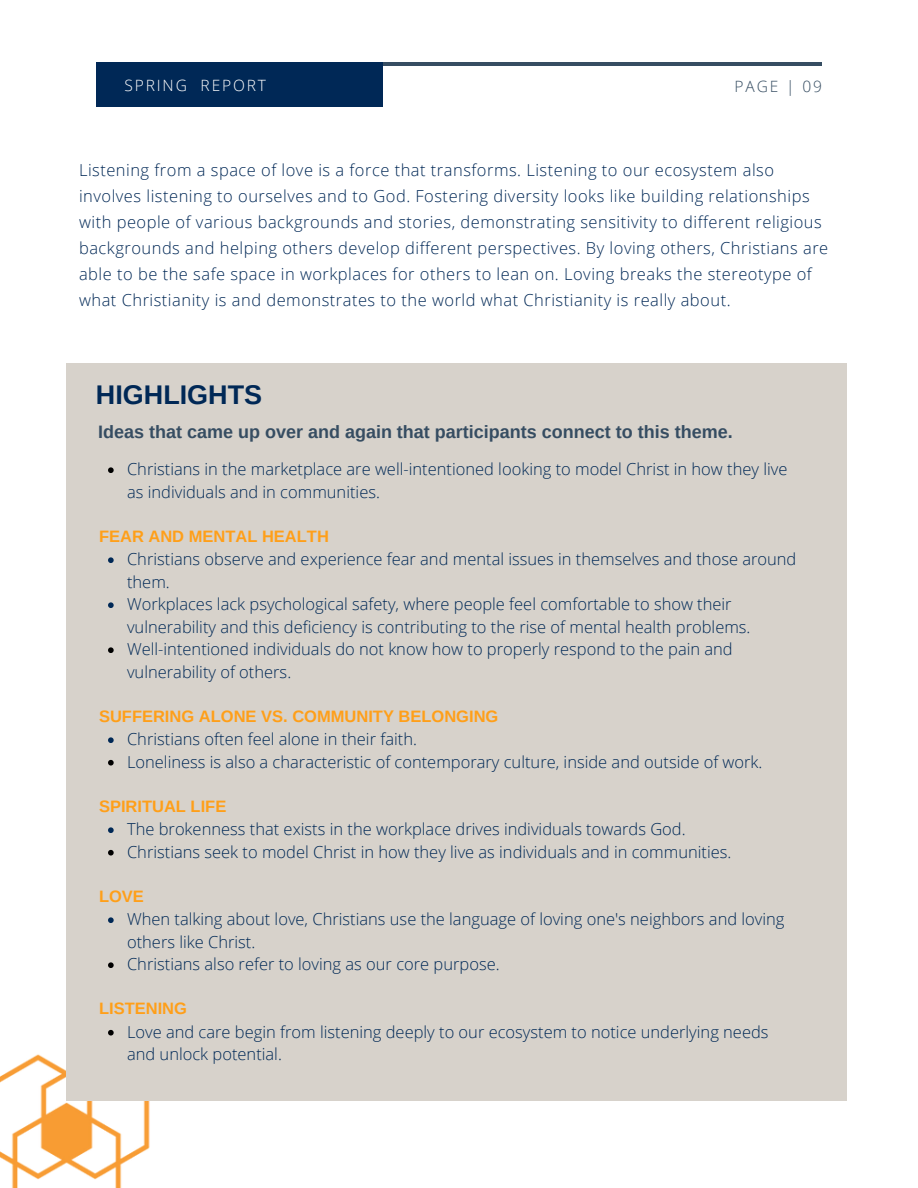
<style>
.page{position:relative;width:918px;height:1188px;background:#fff}
.page>*{position:absolute;margin:0;border:0;box-sizing:border-box;transform-origin:0 0}
.t1{font:700 27px "Arimo";color:#002856}
.t2{font:700 18px "Arimo";color:#364d62}
.t3{font:300 16.5px/22.5px "Open Sans";color:#002856}
.t4{font:300 16.5px/25.8px "Open Sans";letter-spacing:.03em;color:#002856}
.t5{font:700 16.5px "Arimo";color:#ff9f19}
.t6{font:300 15.6px "Open Sans";letter-spacing:.12em;color:#fff}
.t7{font:300 15.6px "Open Sans";letter-spacing:.12em;color:#364d62}
</style>
<div class="page">
<hr style="left:96px;top:62px;width:726px;height:4px;background:#364d62">
<div style="left:96px;top:62px;width:287px;height:44px;background:#002856"></div>
<img style="left:0;top:997px;width:150px;height:191px">
<div style="left:67px;top:363px;width:780px;height:738px;background:#d7d2cb"></div>
<svg style="left:108px;top:467px;width:6px;height:6px"></svg>
<svg style="left:108px;top:557px;width:6px;height:6px"></svg>
<svg style="left:108px;top:602px;width:6px;height:6px"></svg>
<svg style="left:108px;top:647px;width:6px;height:6px"></svg>
<svg style="left:108px;top:737px;width:6px;height:6px"></svg>
<svg style="left:108px;top:760px;width:6px;height:6px"></svg>
<svg style="left:108px;top:827px;width:6px;height:6px"></svg>
<svg style="left:108px;top:850px;width:6px;height:6px"></svg>
<svg style="left:108px;top:917px;width:6px;height:6px"></svg>
<svg style="left:108px;top:962px;width:6px;height:6px"></svg>
<svg style="left:108px;top:1030px;width:6px;height:6px"></svg>
<p class="t6" style="left:124px;top:74px;width:143px">SPRING REPORT</p>
<p class="t7" style="left:735px;top:75px;width:89px">PAGE | 09</p>
<p class="t4" style="left:79px;top:157px;width:751px">Listening from a space of love is a force that transforms. Listening to our ecosystem also involves listening to ourselves and to God. Fostering diversity looks like building relationships with people of various backgrounds and stories, demonstrating sensitivity to different religious backgrounds and helping others develop different perspectives. By loving others, Christians are able to be the safe space in workplaces for others to lean on. Loving breaks the stereotype of what Christianity is and demonstrates to the world what Christianity is really about.</p>
<h1 class="t1" style="left:96px;top:380px;width:168px">HIGHLIGHTS</h1>
<p class="t2" style="left:98px;top:422px;width:636px">Ideas that came up over and again that participants connect to this theme.</p>
<p class="t3" style="left:127px;top:458px;width:662px">Christians in the marketplace are well-intentioned looking to model Christ in how they live as individuals and in communities.</p>
<p class="t5" style="left:99px;top:527px;width:231px">FEAR AND MENTAL HEALTH</p>
<p class="t3" style="left:127px;top:548px;width:671px">Christians observe and experience fear and mental issues in themselves and those around them.<br>Workplaces lack psychological safety, where people feel comfortable to show their vulnerability and this deficiency is contributing to the rise of mental health problems.<br>Well-intentioned individuals do not know how to properly respond to the pain and vulnerability of others.</p>
<p class="t5" style="left:99px;top:707px;width:401px">SUFFERING ALONE VS. COMMUNITY BELONGING</p>
<p class="t3" style="left:127px;top:728px;width:637px">Christians often feel alone in their faith.<br>Loneliness is also a characteristic of contemporary culture, inside and outside of work.</p>
<p class="t5" style="left:99px;top:797px;width:129px">SPIRITUAL LIFE</p>
<p class="t3" style="left:127px;top:818px;width:606px">The brokenness that exists in the workplace drives individuals towards God.<br>Christians seek to model Christ in how they live as individuals and in communities.</p>
<p class="t5" style="left:99px;top:887px;width:46px">LOVE</p>
<p class="t3" style="left:127px;top:908px;width:659px">When talking about love, Christians use the language of loving one's neighbors and loving others like Christ.<br>Christians also refer to loving as our core purpose.</p>
<p class="t5" style="left:99px;top:999px;width:89px">LISTENING</p>
<p class="t3" style="left:127px;top:1020px;width:643px">Love and care begin from listening deeply to our ecosystem to notice underlying needs and unlock potential.</p>
</div>
